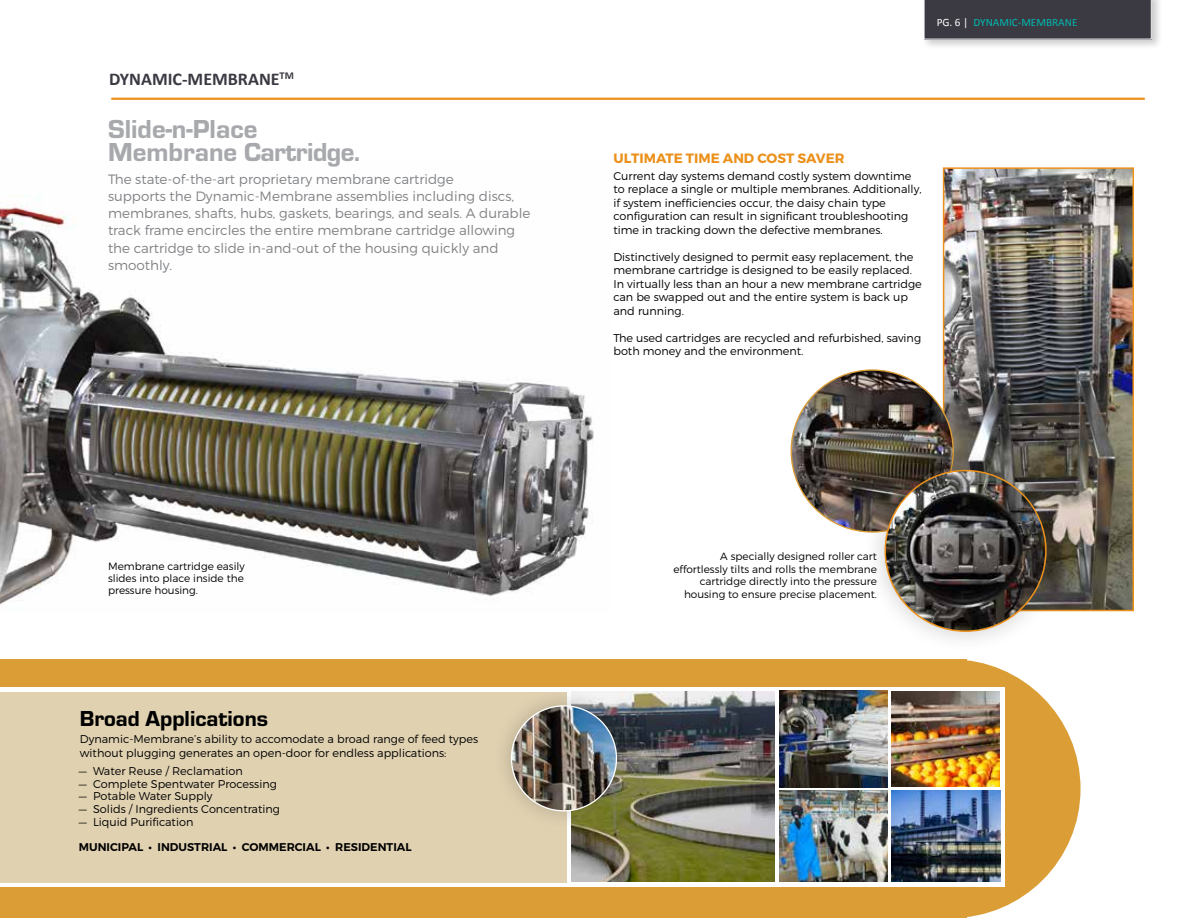
<style>
.page{position:relative;width:1188px;height:918px;background:#fff}
.page>*{position:absolute;margin:0;border:0;box-sizing:border-box;transform-origin:0 0}
.t1{font:27px/22.5px "Eurostile T Heav";color:#a7a9ac}
.t2{font:22.5px "Eurostile T Heav";color:#000}
.t3{font:700 18px "Calibri";color:#3b3942}
.t4{font:300 13.5px/17.2px "Montserrat";color:#808285}
.t5{font:700 13.5px "Montserrat";color:#eb911b}
.t6{font:300 11.25px/13.5px "Montserrat";color:#000}
.t7{font:600 11.25px "Montserrat";color:#000}
.t8{font:11.25px "Calibri";color:#00b9b0}
.t9{font:300 10.5px/12.8px "Montserrat";color:#000;text-align:justify}
.s1{color:#fff}
</style>
<div class="page">
<div style="left:0;top:660px;width:967px;height:258px;background:#db9e36"></div>
<div style="left:822px;top:659px;width:259px;height:259px;background:#db9e36;border-radius:50%"></div>
<div style="left:0;top:687px;width:1005px;height:199px;background:#fff"></div>
<img style="left:0;top:196px;width:594px;height:409px">
<div style="left:0;top:692px;width:567px;height:191px;background:#e0d1b1"></div>
<hr style="left:111px;top:98px;width:1034px;height:2px;background:#eb911b">
<img style="left:946px;top:170px;width:185px;height:438px">
<div style="left:943px;top:167px;width:191px;height:444px;border:2px solid #eb911b"></div>
<img style="left:791px;top:370px;width:162px;height:162px;border-radius:81px">
<img style="left:571px;top:691px;width:204px;height:191px">
<div style="left:863px;top:448px;width:205px;height:206px;background:#000;opacity:.2"></div>
<img style="left:885px;top:471px;width:161px;height:160px;border-radius:80px">
<div style="left:492px;top:686px;width:144px;height:144px;background:#000;opacity:.2"></div>
<img style="left:511px;top:706px;width:105px;height:104px">
<img style="left:780px;top:691px;width:108px;height:96px">
<img style="left:780px;top:791px;width:108px;height:91px">
<img style="left:892px;top:691px;width:108px;height:96px">
<img style="left:892px;top:791px;width:109px;height:91px">
<div style="left:921px;top:0;width:242px;height:51px;background:#000;opacity:.2"></div>
<div style="left:924px;top:0;width:228px;height:39px;background:#3b3942"></div>
<h3 class="t3" style="left:109px;top:68px;width:186px">DYNAMIC-MEMBRANE<sup>TM</sup></h3>
<h1 class="t1" style="left:108px;top:118px;width:253px">Slide-n-Place<br>Membrane Cartridge.</h1>
<p class="t4" style="left:108px;top:170px;width:424px">The state-of-the-art proprietary membrane cartridge<br>supports the Dynamic-Membrane assemblies including discs, membranes, shafts, hubs, gaskets, bearings, and seals. A durable track frame encircles the entire membrane cartridge allowing the cartridge to slide in-and-out of the housing quickly and smoothly.</p>
<p class="t8" style="left:937px;top:15px;width:142px"><span class="s1">PG. 6 |</span> DYNAMIC-MEMBRANE</p>
<p class="t5" style="left:613px;top:150px;width:233px">ULTIMATE TIME AND COST SAVER</p>
<p class="t6" style="left:613px;top:169px;width:310px">Current day systems demand costly system downtime to replace a single or multiple membranes. Additionally, if system inefficiencies occur, the daisy chain type configuration can result in significant troubleshooting time in tracking down the defective membranes.</p>
<p class="t6" style="left:613px;top:250px;width:310px">Distinctively designed to permit easy replacement, the membrane cartridge is designed to be easily replaced.<br>In virtually less than an hour a new membrane cartridge can be swapped out and the entire system is back up and running.</p>
<p class="t6" style="left:613px;top:331px;width:309px">The used cartridges are recycled and refurbished, saving both money and the environment.</p>
<p class="t9" style="left:108px;top:560px;width:138px;line-height:12px">Membrane cartridge easily slides into place inside the pressure housing.</p>
<p class="t9" style="left:673px;top:550px;width:205px;text-align:right">A specially designed roller cart effortlessly tilts and rolls the membrane cartridge directly into the pressure housing to ensure precise placement.</p>
<h2 class="t2" style="left:80px;top:706px;width:190px">Broad Applications</h2>
<p class="t6" style="left:80px;top:733px;width:400px">Dynamic-Membrane’s ability to accomodate a broad range of feed types without plugging generates an open-door for endless applications:</p>
<p class="t6" style="left:79px;top:764px;width:165px">— Water Reuse / Reclamation</p>
<p class="t6" style="left:79px;top:777px;width:200px">— Complete Spentwater Processing</p>
<p class="t6" style="left:79px;top:790px;width:135px">— Potable Water Supply</p>
<p class="t6" style="left:79px;top:802px;width:203px">— Solids / Ingredients Concentrating</p>
<p class="t6" style="left:79px;top:815px;width:116px">— Liquid Purification</p>
<p class="t7" style="left:79px;top:840px;width:334px">MUNICIPAL • INDUSTRIAL • COMMERCIAL • RESIDENTIAL</p>
</div>
